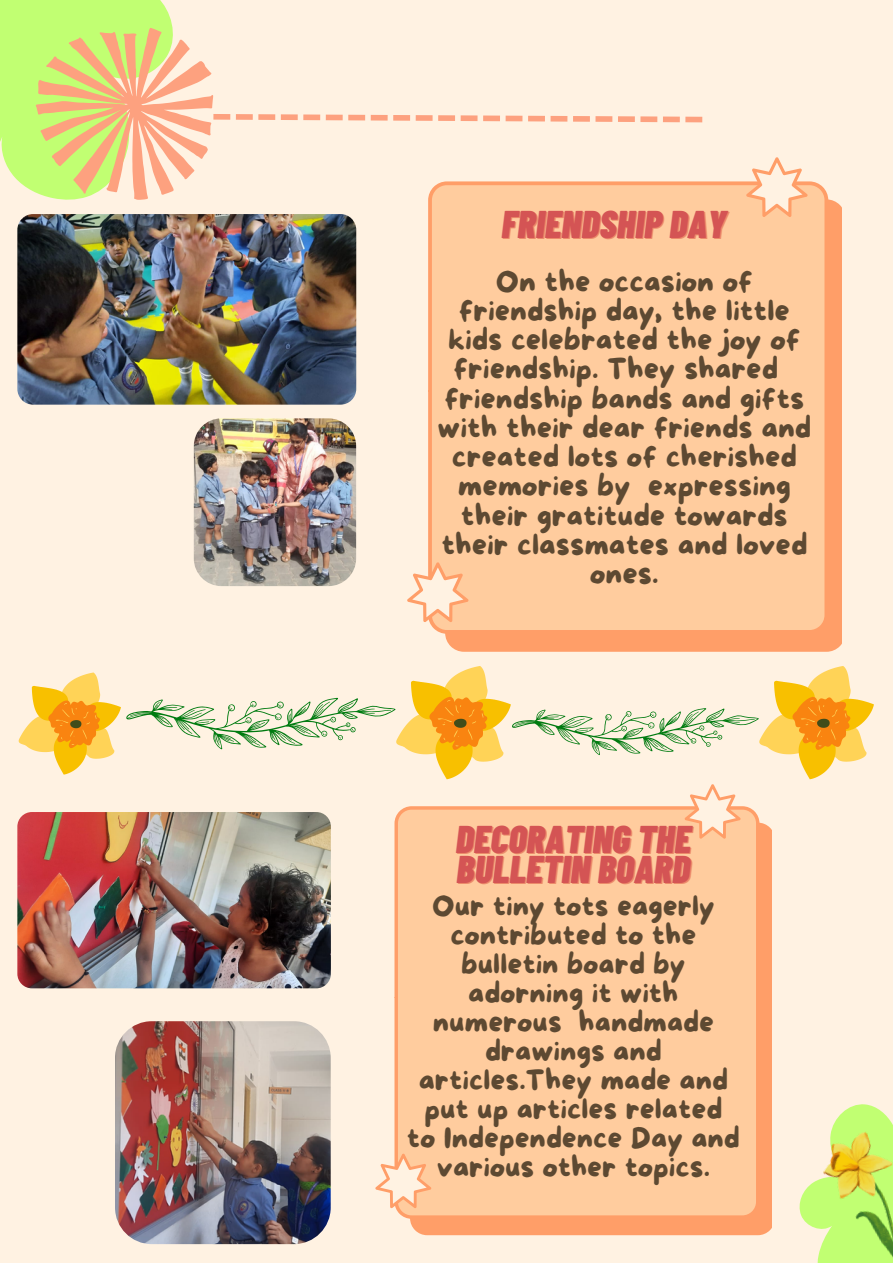
<style>
.page{position:relative;width:893px;height:1264px;background:#fff}
.page>*{position:absolute;margin:0;border:0;box-sizing:border-box;transform-origin:0 0}
.t1{font:italic 900 38.55px "Barlow Condensed";color:#d45454}
.t2{font:30px/29.2px "More Sugar";color:#5d4932;text-align:center}
.t3{font:29.1px/29.1px "More Sugar";color:#5d4932;text-align:center}
</style>
<div class="page">
<div style="left:0;top:0;width:892px;height:1262px;background:#fff2e2"></div>
<svg style="left:799px;top:1104px;width:93px;height:124px"></svg>
<img style="left:816px;top:1125px;width:76px;height:137px">
<svg style="left:0;top:0;width:702px;height:200px"></svg>
<img style="left:17px;top:214px;width:339px;height:190px;border-radius:16px">
<img style="left:194px;top:418px;width:162px;height:168px;border-radius:28px">
<img style="left:17px;top:812px;width:314px;height:176px;border-radius:15px">
<div style="left:828px;top:199px;width:13px;height:191px;background:#ff9e68"></div>
<div style="left:428px;top:181px;width:400px;height:209px;background:#ffcc9e"></div>
<svg style="left:746px;top:157px;width:61px;height:60px"></svg>
<div style="left:445px;top:390px;width:396px;height:261px;background:#ff9e68"></div>
<div style="left:428px;top:390px;width:400px;height:243px;background:#ffcc9e"></div>
<svg style="left:407px;top:562px;width:61px;height:60px"></svg>
<div style="left:759px;top:838px;width:12px;height:159px;background:#ff9e68"></div>
<div style="left:394px;top:838px;width:365px;height:159px;background:#ffcc9e"></div>
<svg style="left:19px;top:666px;width:854px;height:172px"></svg>
<div style="left:410px;top:997px;width:361px;height:238px;background:#ff9e68"></div>
<div style="left:394px;top:997px;width:365px;height:221px;background:#ffcc9e"></div>
<svg style="left:375px;top:1153px;width:56px;height:55px"></svg>
<img style="left:115px;top:1021px;width:216px;height:223px;border-radius:37px">
<p class="t1" style="left:501px;top:200px;width:226px">FRIENDSHIP DAY</p>
<p class="t2" style="left:437px;top:268px;width:375px">On the occasion of friendship day, the little kids celebrated the joy of friendship. They shared friendship bands and gifts with their dear friends and created lots of cherished memories by expressing their gratitude towards their classmates and loved ones.</p>
<p class="t1" style="left:456px;top:814px;width:237px">DECORATING THE</p>
<p class="t1" style="left:456px;top:844px;width:235px">BULLETIN BOARD</p>
<p class="t3" style="left:407px;top:893px;width:334px">Our tiny tots eagerly contributed to the bulletin board by adorning it with numerous handmade drawings and articles.They made and put up articles related to Independence Day and various other topics.</p>
</div>
